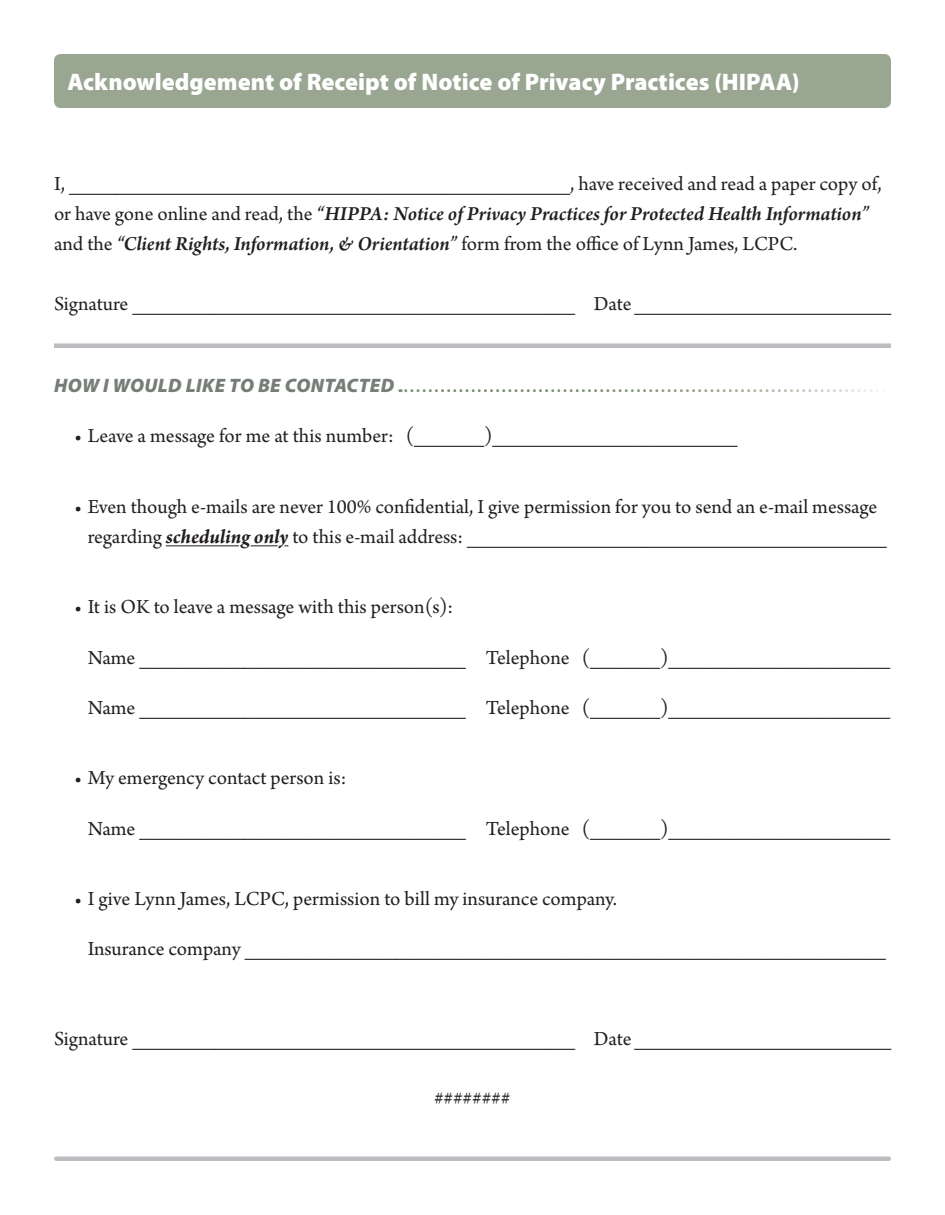
<style>
.page{position:relative;width:945px;height:1215px;background:#fff}
.page>*{position:absolute;margin:0;border:0;box-sizing:border-box;transform-origin:0 0}
.Subheads{font:900 24px "Myriad Pro";color:#fff}
.t1{font:21px/30px "Arno Pro";color:#231f20}
.Subheads-2{font:italic 900 19.5px "Myriad Pro";letter-spacing:.02em;color:#777d77}
.s1{font-weight:600;font-style:italic}
.s2{font-weight:700;font-style:italic}
</style>
<div class="page">
<div style="left:54px;top:54px;width:837px;height:54px;background:#99a691;border-radius:7px"></div>
<div style="left:54px;top:343px;width:837px;height:5px;background:#bcbdc0"></div>
<svg style="left:400px;top:389px;width:478px;height:3px"></svg>
<hr style="left:166px;top:545px;width:122px;height:1px;background:#231f20">
<svg style="left:237px;top:545px;width:18px;height:2px"></svg>
<svg style="left:275px;top:545px;width:14px;height:2px"></svg>
<div style="left:56px;top:1156px;width:833px;height:5px;background:#bcbdc0"></div>
<p class="Subheads" style="left:68px;top:66px;width:734px">Acknowledgement of Receipt of Notice of Privacy Practices (HIPAA)</p>
<p class="t1" style="left:54px;top:170px;width:829px">I, ___________________________________________, have received and read a paper copy of, or have gone online and read, the <span class="s1">“HIPPA: Notice of Privacy Practices for Protected Health Information” </span>and the <span class="s1">“Client Rights, Information, &amp; Orientation”</span> form from the office of Lynn James, LCPC.</p>
<p class="t1" style="left:54px;top:290px;width:838px">Signature ______________________________________ Date ______________________</p>
<p class="Subheads-2" style="left:54px;top:373px;width:342px">HOW I WOULD LIKE TO BE CONTACTED</p>
<p class="t1" style="left:74px;top:422px;width:665px">• Leave a message for me at this number: (______)_____________________</p>
<p class="t1" style="left:88px;top:493px;width:801px;text-indent:-14px">• Even though e-mails are never 100% confidential, I give permission for you to send an e-mail message regarding <span class="s2">scheduling only</span> to this e-mail address: ____________________________________</p>
<p class="t1" style="left:74px;top:593px;width:380px">• It is OK to leave a message with this person(s):</p>
<p class="t1" style="left:88px;top:643px;width:804px">Name ____________________________ Telephone (______)___________________</p>
<p class="t1" style="left:88px;top:694px;width:804px">Name ____________________________ Telephone (______)___________________</p>
<p class="t1" style="left:74px;top:764px;width:274px">• My emergency contact person is:</p>
<p class="t1" style="left:88px;top:814px;width:804px">Name ____________________________ Telephone (______)___________________</p>
<p class="t1" style="left:74px;top:885px;width:544px">• I give Lynn James, LCPC, permission to bill my insurance company.</p>
<p class="t1" style="left:88px;top:935px;width:800px">Insurance company _______________________________________________________</p>
<p class="t1" style="left:54px;top:1025px;width:838px">Signature ______________________________________ Date ______________________</p>
<p class="t1" style="left:434px;top:1085px;width:78px">########</p>
</div>
